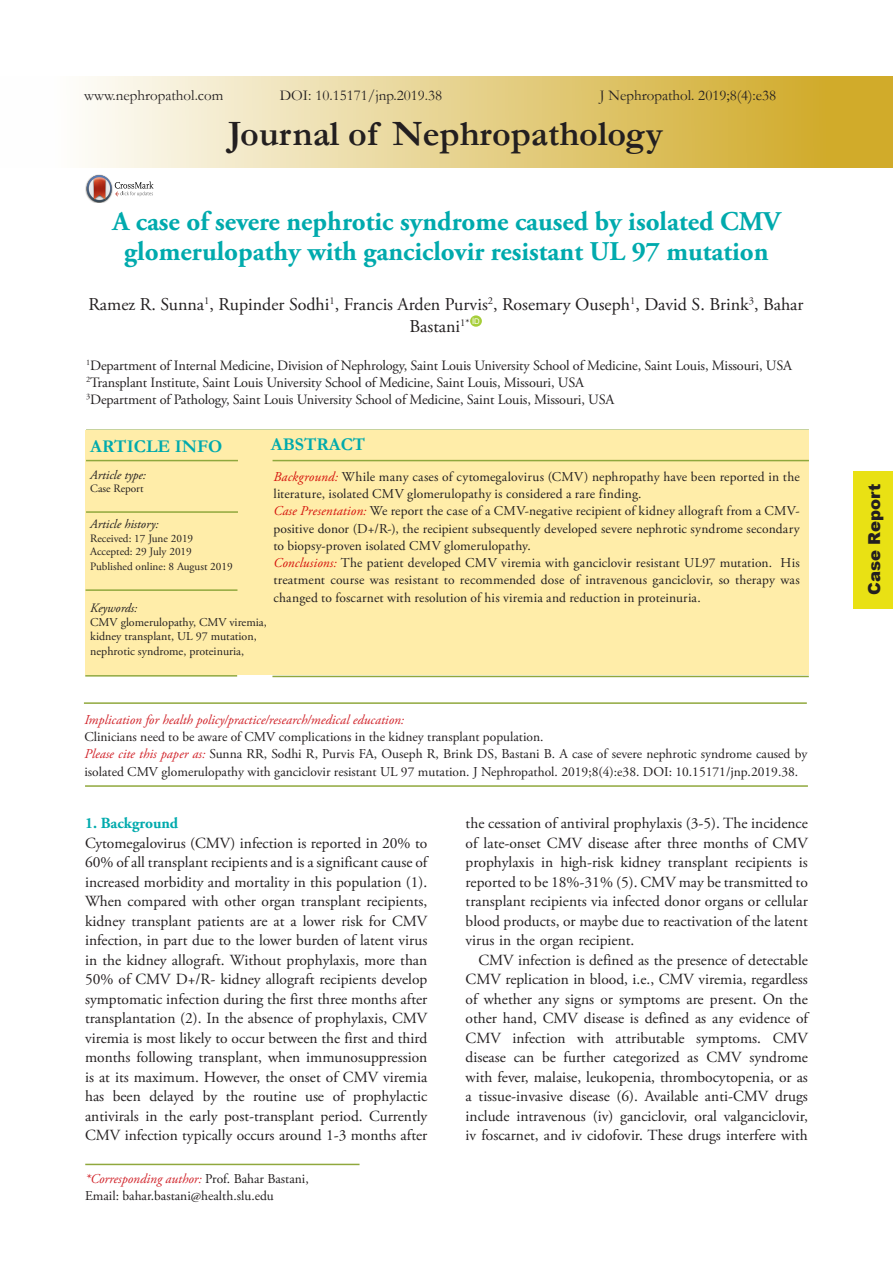
<style>
.page{position:relative;width:893px;height:1263px;background:#fff}
.page>*{position:absolute;margin:0;border:0;box-sizing:border-box;transform-origin:0 0}
.t1{font:700 36px "Garamond";color:#231f20}
.t2{font:700 27px/30px "Adobe Garamond Pro";color:#00aaad;text-align:center}
.t3{font:18px/21.6px "Adobe Garamond Pro";color:#231f20}
.t4{font:700 18px "Garamond";color:#00aaad}
.t5{font:900 16.5px "Arial";color:#231f20}
.t6{font:15.45px/19.5px "Adobe Garamond Pro";color:#231f20;text-align:justify}
.t7{font:700 15.45px "Adobe Garamond Pro";color:#00aaad}
.t8{font:15px "Garamond";color:#231f20}
.t9{font:14.25px "Adobe Garamond Pro";letter-spacing:-.01em;color:#231f20}
.abstract{font:13.5px/17.2px "Adobe Garamond Pro";color:#231f20}
.t10{font:italic 13.5px "Adobe Garamond Pro";color:#d1232a}
.t11{font:italic 12.75px "Adobe Garamond Pro";color:#231f20}
.t12{font:12px/14.4px "Adobe Garamond Pro";color:#231f20}
.t13{font:11.25px "Adobe Garamond Pro";color:#231f20}
.t14{font:7.8px "Arial";color:#fff}
.s1{font-style:italic;color:#d5130c}
.s2{font-style:italic;color:#d1232a}
.s3{font-style:normal;color:#231f20}
</style>
<div class="page">
<div style="left:0;top:76px;width:893px;height:92px;background:linear-gradient(to right,#fff,#cea51c)"></div>
<div style="left:470px;top:315px;width:12px;height:12px;background:#a6ce39;border-radius:50%"></div>
<img style="left:85px;top:174px;width:17px;height:22px">
<svg style="left:87px;top:175px;width:67px;height:27px"></svg>
<hr style="left:85px;top:1164px;width:275px;height:1px;background:#90a83d">
<hr style="left:86px;top:429px;width:723px;height:2px;background:#90a83d">
<div style="left:85px;top:431px;width:724px;height:244px;background:#ffeda9"></div>
<hr style="left:86px;top:460px;width:152px;height:1px;background:#90a83d">
<hr style="left:273px;top:460px;width:536px;height:1px;background:#90a83d">
<hr style="left:86px;top:511px;width:152px;height:2px;background:#90a83d">
<hr style="left:86px;top:589px;width:151px;height:2px;background:#90a83d">
<hr style="left:84px;top:702px;width:723px;height:2px;background:#90a83d">
<hr style="left:85px;top:785px;width:723px;height:2px;background:#90a83d">
<hr style="left:85px;top:675px;width:152px;height:2px;background:#90a83d">
<hr style="left:272px;top:676px;width:537px;height:1px;background:#90a83d">
<div style="left:854px;top:471px;width:39px;height:137px;background:#e9e114"></div>
<p class="t8" style="left:84px;top:85px;width:141px">www.nephropathol.com</p>
<p class="t8" style="left:280px;top:85px;width:164px">DOI: 10.15171/jnp.2019.38</p>
<p class="t8" style="left:600px;top:85px;width:178px">J Nephropathol. 2019;8(4):e38</p>
<p class="t1" style="left:228px;top:109px;width:436px">Journal of Nephropathology</p>
<p class="t2" style="left:112px;top:207px;width:670px">A case of severe nephrotic syndrome caused by isolated CMV glomerulopathy with ganciclovir resistant UL 97 mutation</p>
<p class="t3" style="left:410px;top:294px;width:395px;text-indent:-321px">Ramez R. Sunna<sup>1</sup>, Rupinder Sodhi<sup>1</sup>, Francis Arden Purvis<sup>2</sup>, Rosemary Ouseph<sup>1</sup>, David S. Brink<sup>3</sup>, Bahar<br>Bastani<sup>1*</sup></p>
<p class="t14" style="left:472px;top:316px;width:9px">ID</p>
<p class="t9" style="left:86px;top:357px;width:707px"><sup>1</sup>Department of Internal Medicine, Division of Nephrology, Saint Louis University School of Medicine, Saint Louis, Missouri, USA</p>
<p class="t9" style="left:86px;top:374px;width:500px"><sup>2</sup>Transplant Institute, Saint Louis University School of Medicine, Saint Louis, Missouri, USA</p>
<p class="t9" style="left:86px;top:391px;width:530px"><sup>3</sup>Department of Pathology, Saint Louis University School of Medicine, Saint Louis, Missouri, USA</p>
<p class="t4" style="left:90px;top:434px;width:134px">ARTICLE INFO</p>
<p class="t11" style="left:90px;top:467px;width:57px">Article type:</p>
<p class="t13" style="left:90px;top:482px;width:55px">Case Report</p>
<p class="t11" style="left:90px;top:516px;width:70px">Article history:</p>
<p class="t13" style="left:90px;top:531px;width:104px">Received: 17 June 2019</p>
<p class="t13" style="left:90px;top:545px;width:103px">Accepted: 29 July 2019</p>
<p class="t13" style="left:90px;top:559px;width:144px">Published online: 8 August 2019</p>
<p class="t11" style="left:90px;top:600px;width:49px">Keywords:</p>
<p class="t12" style="left:90px;top:615px;width:178px">CMV glomerulopathy, CMV viremia, kidney transplant, UL 97 mutation, nephrotic syndrome, proteinuria,</p>
<p class="t4" style="left:271px;top:432px;width:96px">ABSTRACT</p>
<p class="abstract" style="left:273px;top:468px;width:528px"><span class="s1">Background:</span> While many cases of cytomegalovirus (CMV) nephropathy have been reported in the literature, isolated CMV glomerulopathy is considered a rare finding.</p>
<p class="abstract" style="left:273px;top:503px;width:528px;text-align:justify"><span class="s1">Case Presentation:</span> We report the case of a CMV-negative recipient of kidney allograft from a CMV&shy;positive donor (D+/R-), the recipient subsequently developed severe nephrotic syndrome secondary to biopsy-proven isolated CMV glomerulopathy.</p>
<p class="abstract" style="left:273px;top:555px;width:528px;text-align:justify"><span class="s1">Conclusions:</span> The patient developed CMV viremia with ganciclovir resistant UL97 mutation. His treatment course was resistant to recommended dose of intravenous ganciclovir, so therapy was changed to foscarnet with resolution of his viremia and reduction in proteinuria.</p>
<p class="t10" style="left:84px;top:711px;width:321px">Implication for health policy/practice/research/medical education:</p>
<p class="abstract" style="left:84px;top:729px;width:461px">Clinicians need to be aware of CMV complications in the kidney transplant population.</p>
<p class="abstract" style="left:84px;top:746px;width:724px"><span class="s2">Please cite this paper as:</span> Sunna RR, Sodhi R, Purvis FA, Ouseph R, Brink DS, Bastani B. A case of severe nephrotic syndrome caused by isolated CMV glomerulopathy with ganciclovir resistant UL 97 mutation. J Nephropathol. 2019;8(4):e38. DOI: 10.15171/jnp.2019.38.</p>
<p class="t7" style="left:85px;top:814px;width:95px">1. Background</p>
<p class="t6" style="left:85px;top:834px;width:344px">Cytomegalovirus (CMV) infection is reported in 20% to 60% of all transplant recipients and is a significant cause of increased morbidity and mortality in this population (1).<br>When compared with other organ transplant recipients, kidney transplant patients are at a lower risk for CMV infection, in part due to the lower burden of latent virus in the kidney allograft. Without prophylaxis, more than 50% of CMV D+/R- kidney allograft recipients develop symptomatic infection during the first three months after transplantation (2). In the absence of prophylaxis, CMV viremia is most likely to occur between the first and third months following transplant, when immunosuppression is at its maximum. However, the onset of CMV viremia has been delayed by the routine use of prophylactic antivirals in the early post-transplant period. Currently CMV infection typically occurs around 1-3 months after</p>
<p class="t6" style="left:466px;top:814px;width:344px">the cessation of antiviral prophylaxis (3-5). The incidence of late-onset CMV disease after three months of CMV prophylaxis in high-risk kidney transplant recipients is reported to be 18%-31% (5). CMV may be transmitted to transplant recipients via infected donor organs or cellular blood products, or maybe due to reactivation of the latent virus in the organ recipient.</p>
<p class="t6" style="left:466px;top:951px;width:344px;text-indent:13px">CMV infection is defined as the presence of detectable CMV replication in blood, i.e., CMV viremia, regardless of whether any signs or symptoms are present. On the other hand, CMV disease is defined as any evidence of CMV infection with attributable symptoms. CMV disease can be further categorized as CMV syndrome with fever, malaise, leukopenia, thrombocytopenia, or as a tissue-invasive disease (6). Available anti-CMV drugs include intravenous (iv) ganciclovir, oral valganciclovir, iv foscarnet, and iv cidofovir. These drugs interfere with</p>
<p class="t10" style="left:85px;top:1171px;width:225px">*Corresponding author: <span class="s3">Prof. Bahar Bastani,</span></p>
<p class="abstract" style="left:85px;top:1187px;width:190px">Email: bahar.bastani@health.slu.edu</p>
<p class="t5" style="left:862px;top:595px;width:113px;rotate:-90deg">Case Report</p>
</div>
